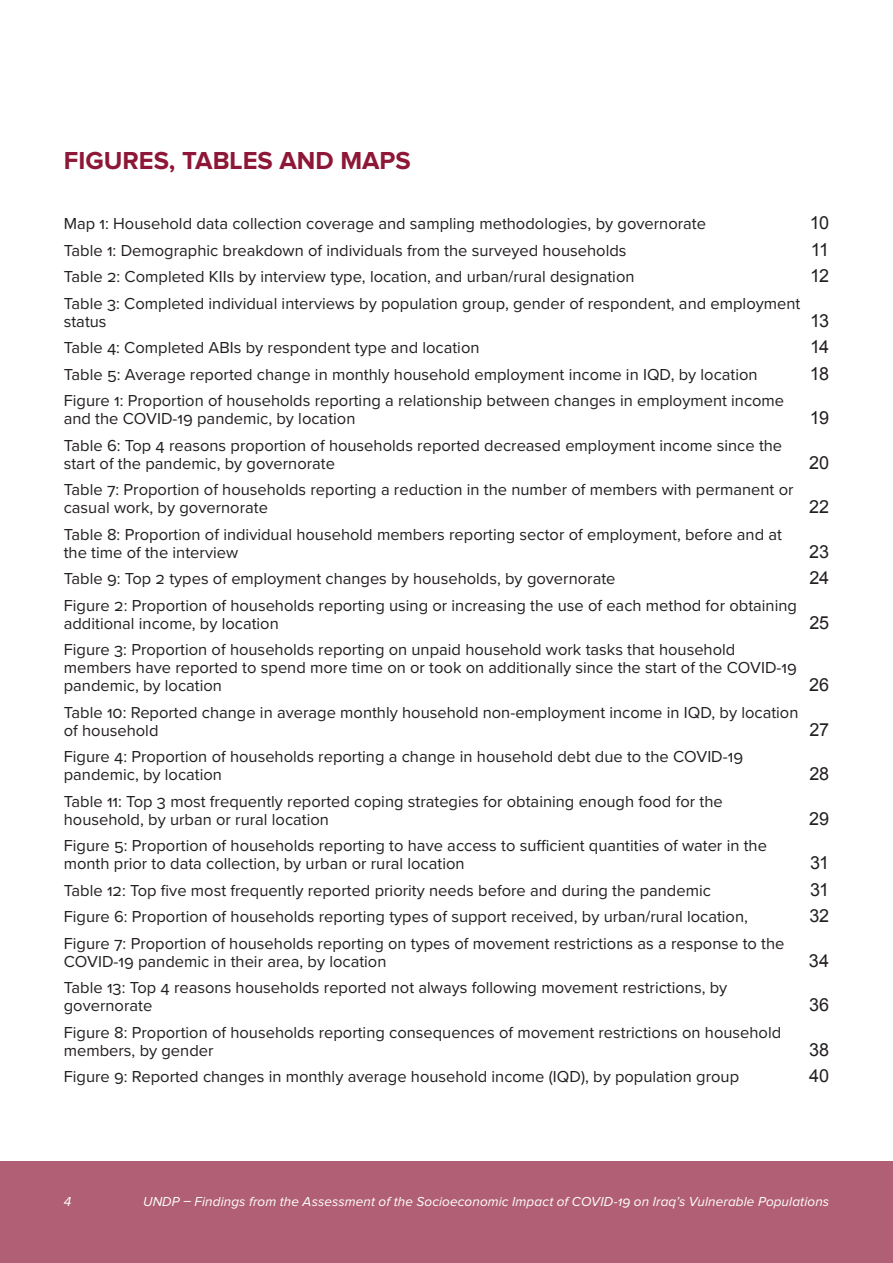
<style>
.page{position:relative;width:893px;height:1263px;background:#fff}
.page>*{position:absolute;margin:0;border:0;box-sizing:border-box;transform-origin:0 0}
.Paragraph_Style_1_no{font:700 25.5px "Proxima Nova";color:#8e1737}
.TOC_2{font:18px "Arial";letter-spacing:-.015em;color:#231f20}
.TOC_2-2{font:16.5px/18px "Proxima Nova";color:#231f20}
.t1{font:italic 13.5px "Proxima Nova";letter-spacing:.005em;color:#fff}
</style>
<div class="page">
<div style="left:0;top:1161px;width:893px;height:102px;background:#b15f75"></div>
<p class="Paragraph_Style_1_no" style="left:64px;top:146px;width:349px">FIGURES, TABLES AND MAPS</p>
<p class="TOC_2-2" style="left:64px;top:214px;width:644px">Map 1: Household data collection coverage and sampling methodologies, by governorate</p>
<p class="TOC_2" style="left:810px;top:211px;width:21px">10</p>
<p class="TOC_2-2" style="left:64px;top:240px;width:564px">Table 1: Demographic breakdown of individuals from the surveyed households</p>
<p class="TOC_2" style="left:811px;top:238px;width:20px">11</p>
<p class="TOC_2-2" style="left:64px;top:267px;width:572px">Table 2: Completed KIIs by interview type, location, and urban/rural designation</p>
<p class="TOC_2" style="left:810px;top:264px;width:21px">12</p>
<p class="TOC_2-2" style="left:64px;top:293px;width:738px">Table 3: Completed individual interviews by population group, gender of respondent, and employment status</p>
<p class="TOC_2" style="left:810px;top:309px;width:21px">13</p>
<p class="TOC_2-2" style="left:64px;top:338px;width:417px">Table 4: Completed ABIs by respondent type and location</p>
<p class="TOC_2" style="left:810px;top:335px;width:21px">14</p>
<p class="TOC_2-2" style="left:64px;top:364px;width:695px">Table 5: Average reported change in monthly household employment income in IQD, by location</p>
<p class="TOC_2" style="left:810px;top:362px;width:21px">18</p>
<p class="TOC_2-2" style="left:64px;top:391px;width:722px">Figure 1: Proportion of households reporting a relationship between changes in employment income and the COVID-19 pandemic, by location</p>
<p class="TOC_2" style="left:810px;top:406px;width:21px">19</p>
<p class="TOC_2-2" style="left:64px;top:436px;width:720px">Table 6: Top 4 reasons proportion of households reported decreased employment income since the start of the pandemic, by governorate</p>
<p class="TOC_2-2" style="left:64px;top:480px;width:731px">Table 7: Proportion of households reporting a reduction in the number of members with permanent or casual work, by governorate</p>
<p class="TOC_2-2" style="left:64px;top:525px;width:720px">Table 8: Proportion of individual household members reporting sector of employment, before and at the time of the interview</p>
<p class="TOC_2" style="left:809px;top:451px;width:21px">20</p>
<p class="TOC_2" style="left:809px;top:495px;width:22px">22</p>
<p class="TOC_2" style="left:809px;top:540px;width:21px">23</p>
<p class="TOC_2-2" style="left:64px;top:569px;width:553px">Table 9: Top 2 types of employment changes by households, by governorate</p>
<p class="TOC_2" style="left:810px;top:566px;width:21px">24</p>
<p class="TOC_2-2" style="left:64px;top:596px;width:735px">Figure 2: Proportion of households reporting using or increasing the use of each method for obtaining additional income, by location</p>
<p class="TOC_2" style="left:809px;top:611px;width:21px">25</p>
<p class="TOC_2-2" style="left:64px;top:640px;width:735px">Figure 3: Proportion of households reporting on unpaid household work tasks that household members have reported to spend more time on or took on additionally since the start of the COVID-19 pandemic, by location</p>
<p class="TOC_2-2" style="left:64px;top:703px;width:736px">Table 10: Reported change in average monthly household non-employment income in IQD, by location of household</p>
<p class="TOC_2-2" style="left:64px;top:747px;width:681px">Figure 4: Proportion of households reporting a change in household debt due to the COVID-19 pandemic, by location</p>
<p class="TOC_2-2" style="left:64px;top:792px;width:660px">Table 11: Top 3 most frequently reported coping strategies for obtaining enough food for the household, by urban or rural location</p>
<p class="TOC_2-2" style="left:64px;top:836px;width:705px">Figure 5: Proportion of households reporting to have access to sufficient quantities of water in the month prior to data collection, by urban or rural location</p>
<p class="TOC_2" style="left:809px;top:673px;width:21px">26</p>
<p class="TOC_2" style="left:809px;top:718px;width:21px">27</p>
<p class="TOC_2" style="left:809px;top:762px;width:21px">28</p>
<p class="TOC_2" style="left:809px;top:807px;width:21px">29</p>
<p class="TOC_2" style="left:810px;top:851px;width:21px">31</p>
<p class="TOC_2-2" style="left:64px;top:881px;width:649px">Table 12: Top five most frequently reported priority needs before and during the pandemic</p>
<p class="TOC_2" style="left:810px;top:878px;width:21px">31</p>
<p class="TOC_2-2" style="left:64px;top:907px;width:686px">Figure 6: Proportion of households reporting types of support received, by urban/rural location,</p>
<p class="TOC_2" style="left:809px;top:904px;width:21px">32</p>
<p class="TOC_2-2" style="left:64px;top:934px;width:722px">Figure 7: Proportion of households reporting on types of movement restrictions as a response to the<br>COVID-19 pandemic in their area, by location</p>
<p class="TOC_2" style="left:809px;top:949px;width:22px">34</p>
<p class="TOC_2-2" style="left:64px;top:978px;width:665px">Table 13: Top 4 reasons households reported not always following movement restrictions, by governorate</p>
<p class="TOC_2-2" style="left:64px;top:1023px;width:719px">Figure 8: Proportion of households reporting consequences of movement restrictions on household members, by gender</p>
<p class="TOC_2" style="left:809px;top:993px;width:22px">36</p>
<p class="TOC_2" style="left:809px;top:1038px;width:22px">38</p>
<p class="TOC_2-2" style="left:64px;top:1067px;width:677px">Figure 9: Reported changes in monthly average household income (IQD), by population group</p>
<p class="TOC_2" style="left:809px;top:1064px;width:22px">40</p>
<p class="t1" style="left:64px;top:1195px;width:9px">4</p>
<p class="t1" style="left:143px;top:1195px;width:687px">UNDP – Findings from the Assessment of the Socioeconomic Impact of COVID-19 on Iraq’s Vulnerable Populations</p>
</div>
